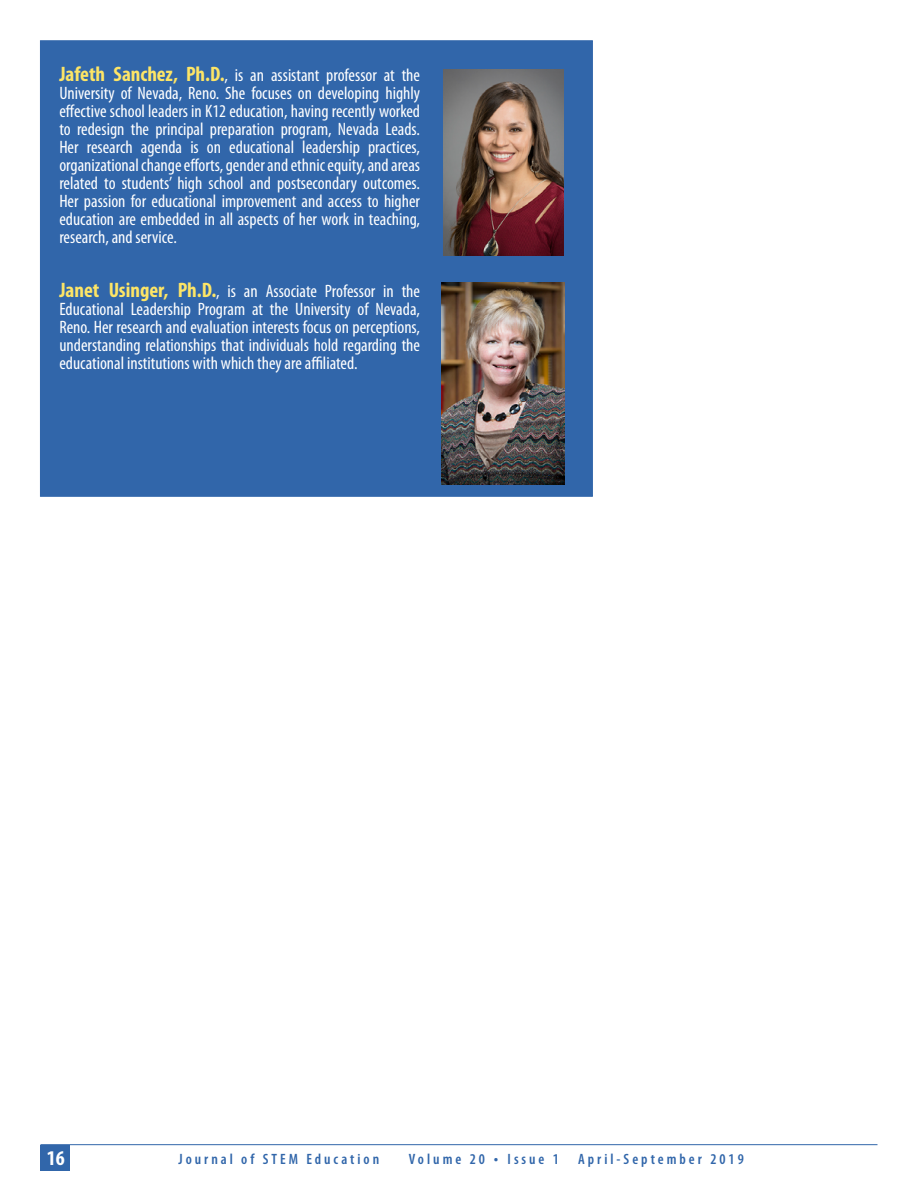
<style>
.page{position:relative;width:918px;height:1188px;background:#fff}
.page>*{position:absolute;margin:0;border:0;box-sizing:border-box;transform-origin:0 0}
.t1{font:700 condensed 21px "Myriad Pro";color:#fff}
.t2{font:condensed 18px/18px "Myriad Pro";color:#fff;text-align:justify}
.t3{font:600 condensed 15px "Myriad Pro";letter-spacing:.2em;color:#3166aa}
.s1{font-weight:700;font-size:21px;color:#fde566}
.s2{font-size:16.5px}
</style>
<div class="page">
<hr style="left:40px;top:1144px;width:838px;height:1px;background:#3166aa">
<div style="left:40px;top:1145px;width:30px;height:26px;background:#3166aa"></div>
<div style="left:40px;top:40px;width:553px;height:457px;background:#3166aa;border:1px solid #3166aa"></div>
<img style="left:444px;top:69px;width:120px;height:186px">
<img style="left:442px;top:282px;width:123px;height:203px">
<p class="t2" style="left:59px;top:66px;width:362px"><span class="s1">Jafeth Sanchez, Ph.D.</span>, is an assistant professor at the University of Nevada, Reno. She focuses on developing highly effective school leaders in K12 education, having recently worked to redesign the principal preparation program, Nevada Leads.<br>Her research agenda is on educational leadership practices, organizational change efforts, gender and ethnic equity, and areas related to students’ high school and postsecondary outcomes.<br>Her passion for educational improvement and access to higher education are embedded in all aspects of her work in teaching, research, and service.</p>
<p class="t2" style="left:59px;top:282px;width:362px"><span class="s1">Janet Usinger, Ph.D.</span>, is an Associate Professor in the Educational Leadership Program at the University of Nevada, Reno. Her research and evaluation interests focus on perceptions, understanding relationships that individuals hold regarding the educational institutions with which they are affiliated.</p>
<p class="t1" style="left:47px;top:1145px;width:19px">16</p>
<p class="t3" style="left:178px;top:1150px;width:202px">Journal of STEM Education</p>
<p class="t3" style="left:409px;top:1150px;width:152px">Volume 20 <span class="s2">•</span> Issue 1</p>
<p class="t3" style="left:578px;top:1150px;width:167px">April-September 2019</p>
</div>
